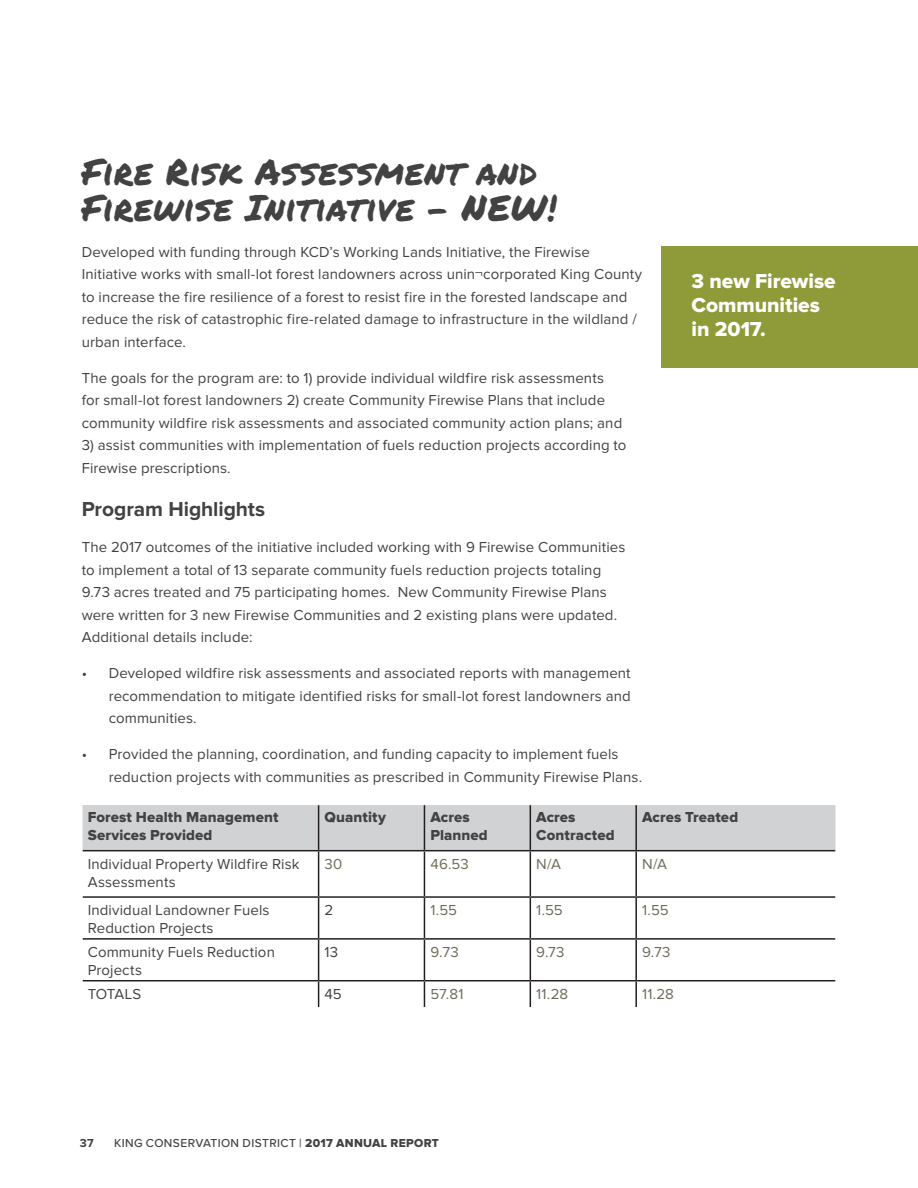
<style>
.page{position:relative;width:918px;height:1188px;background:#fff}
.page>*{position:absolute;margin:0;border:0;box-sizing:border-box;transform-origin:0 0}
.Body_Copy{font:36px/36px "Permanent Marker";letter-spacing:.015em;color:#424242}
.t1{font:21px/24px "Proxima Nova Extrabld";letter-spacing:-.005em;color:#fff}
.Body_Copy-2{font:700 21px "Proxima Nova";letter-spacing:-.005em;color:#424242}
.Body_Copy-3{font:15px/22.5px "Proxima Nova";letter-spacing:.005em;color:#424242}
.Body_Copy-4{font:15px/18px "Proxima Nova Extrabld";letter-spacing:.005em;color:#424242}
.t2{font:15px "Proxima Nova";letter-spacing:.01em;color:#6e6b58}
.t3{font:500 12px "Proxima Nova";letter-spacing:.03em;color:#424242}
.t4{font:700 12px "Proxima Nova";color:#424242}
.s1{font-family:"Proxima Nova Extrabld";font-weight:400}
</style>
<div class="page">
<div style="left:82px;top:805px;width:754px;height:46px;background:#d1d2d4"></div>
<hr style="left:318px;top:805px;width:1px;height:45px;background:#231f20">
<hr style="left:424px;top:805px;width:1px;height:45px;background:#231f20">
<hr style="left:530px;top:805px;width:1px;height:45px;background:#231f20">
<hr style="left:635px;top:805px;width:2px;height:45px;background:#231f20">
<hr style="left:82px;top:850px;width:237px;height:1px;background:#231f20">
<hr style="left:319px;top:850px;width:105px;height:1px;background:#231f20">
<hr style="left:318px;top:851px;width:1px;height:45px;background:#231f20">
<hr style="left:424px;top:850px;width:106px;height:1px;background:#231f20">
<hr style="left:424px;top:851px;width:1px;height:45px;background:#231f20">
<hr style="left:530px;top:850px;width:106px;height:1px;background:#231f20">
<hr style="left:530px;top:851px;width:1px;height:45px;background:#231f20">
<hr style="left:636px;top:850px;width:199px;height:1px;background:#231f20">
<hr style="left:635px;top:851px;width:2px;height:45px;background:#231f20">
<hr style="left:82px;top:896px;width:237px;height:2px;background:#231f20">
<hr style="left:319px;top:896px;width:105px;height:2px;background:#231f20">
<hr style="left:318px;top:898px;width:1px;height:40px;background:#231f20">
<hr style="left:424px;top:896px;width:106px;height:2px;background:#231f20">
<hr style="left:424px;top:898px;width:1px;height:40px;background:#231f20">
<hr style="left:530px;top:896px;width:106px;height:2px;background:#231f20">
<hr style="left:530px;top:898px;width:1px;height:40px;background:#231f20">
<hr style="left:636px;top:896px;width:199px;height:2px;background:#231f20">
<hr style="left:635px;top:898px;width:2px;height:40px;background:#231f20">
<hr style="left:82px;top:938px;width:237px;height:2px;background:#231f20">
<hr style="left:319px;top:938px;width:105px;height:2px;background:#231f20">
<hr style="left:318px;top:940px;width:1px;height:40px;background:#231f20">
<hr style="left:424px;top:938px;width:106px;height:2px;background:#231f20">
<hr style="left:424px;top:940px;width:1px;height:40px;background:#231f20">
<hr style="left:530px;top:938px;width:106px;height:2px;background:#231f20">
<hr style="left:530px;top:940px;width:1px;height:40px;background:#231f20">
<hr style="left:636px;top:938px;width:199px;height:2px;background:#231f20">
<hr style="left:635px;top:940px;width:2px;height:40px;background:#231f20">
<hr style="left:82px;top:980px;width:237px;height:1px;background:#231f20">
<hr style="left:319px;top:980px;width:105px;height:1px;background:#231f20">
<svg style="left:318px;top:981px;width:1px;height:26px"></svg>
<hr style="left:424px;top:980px;width:106px;height:1px;background:#231f20">
<svg style="left:424px;top:981px;width:1px;height:26px"></svg>
<hr style="left:530px;top:980px;width:106px;height:1px;background:#231f20">
<svg style="left:530px;top:981px;width:1px;height:26px"></svg>
<hr style="left:636px;top:980px;width:199px;height:1px;background:#231f20">
<hr style="left:635px;top:981px;width:2px;height:26px;background:#231f20">
<div style="left:662px;top:246px;width:256px;height:122px;background:#8f9b38"></div>
<p class="Body_Copy" style="left:82px;top:153px;width:477px">Fire Risk Assessment and<br>Firewise Initiative – NEW!</p>
<p class="Body_Copy-3" style="left:82px;top:241px;width:562px">Developed with funding through KCD’s Working Lands Initiative, the Firewise Initiative works with small-lot forest landowners across unin¬corporated King County to increase the fire resilience of a forest to resist fire in the forested landscape and reduce the risk of catastrophic fire-related damage to infrastructure in the wildland / urban interface.</p>
<p class="Body_Copy-3" style="left:82px;top:367px;width:542px">The goals for the program are: to 1) provide individual wildfire risk assessments for small-lot forest landowners 2) create Community Firewise Plans that include community wildfire risk assessments and associated community action plans; and</p>
<p class="Body_Copy-3" style="left:82px;top:434px;width:546px">3) assist communities with implementation of fuels reduction projects according to<br>Firewise prescriptions.</p>
<p class="Body_Copy-2" style="left:82px;top:497px;width:185px">Program Highlights</p>
<p class="Body_Copy-3" style="left:82px;top:536px;width:545px">The 2017 outcomes of the initiative included working with 9 Firewise Communities to implement a total of 13 separate community fuels reduction projects totaling 9.73 acres treated and 75 participating homes. New Community Firewise Plans were written for 3 new Firewise Communities and 2 existing plans were updated.<br>Additional details include:</p>
<p class="Body_Copy-3" style="left:109px;top:662px;width:524px;text-align:justify;text-indent:-27px">• Developed wildfire risk assessments and associated reports with management recommendation to mitigate identified risks for small-lot forest landowners and communities.</p>
<p class="Body_Copy-3" style="left:109px;top:743px;width:535px;text-indent:-27px">• Provided the planning, coordination, and funding capacity to implement fuels reduction projects with communities as prescribed in Community Firewise Plans.</p>
<p class="Body_Copy-4" style="left:88px;top:809px;width:192px">Forest Health Management<br>Services Provided</p>
<p class="Body_Copy-4" style="left:325px;top:809px;width:63px">Quantity</p>
<p class="Body_Copy-4" style="left:430px;top:809px;width:59px">Acres<br>Planned</p>
<p class="Body_Copy-4" style="left:536px;top:809px;width:80px">Acres<br>Contracted</p>
<p class="Body_Copy-4" style="left:642px;top:809px;width:98px">Acres Treated</p>
<p class="Body_Copy-3" style="left:88px;top:855px;width:213px;line-height:18px">Individual Property Wildfire Risk<br>Assessments</p>
<h3 class="t2" style="left:325px;top:855px;width:19px">30</h3>
<h3 class="t2" style="left:430px;top:855px;width:40px">46.53</h3>
<h3 class="t2" style="left:536px;top:855px;width:26px">N/A</h3>
<h3 class="t2" style="left:642px;top:855px;width:26px">N/A</h3>
<p class="Body_Copy-3" style="left:88px;top:901px;width:183px;line-height:18px">Individual Landowner Fuels<br>Reduction Projects</p>
<p class="Body_Copy-3" style="left:325px;top:899px;width:10px">2</p>
<h3 class="t2" style="left:430px;top:902px;width:28px">1.55</h3>
<h3 class="t2" style="left:536px;top:902px;width:28px">1.55</h3>
<h3 class="t2" style="left:642px;top:902px;width:28px">1.55</h3>
<p class="Body_Copy-3" style="left:88px;top:943px;width:189px;line-height:18px">Community Fuels Reduction<br>Projects</p>
<p class="Body_Copy-3" style="left:325px;top:941px;width:15px">13</p>
<h3 class="t2" style="left:430px;top:943px;width:30px">9.73</h3>
<h3 class="t2" style="left:536px;top:943px;width:30px">9.73</h3>
<h3 class="t2" style="left:642px;top:943px;width:30px">9.73</h3>
<p class="Body_Copy-3" style="left:88px;top:983px;width:55px">TOTALS</p>
<p class="Body_Copy-3" style="left:325px;top:983px;width:19px">45</p>
<h3 class="t2" style="left:430px;top:985px;width:35px">57.81</h3>
<h3 class="t2" style="left:536px;top:985px;width:33px">11.28</h3>
<h3 class="t2" style="left:642px;top:985px;width:33px">11.28</h3>
<p class="t1" style="left:692px;top:270px;width:146px">3 new Firewise<br>Communities in 2017.</p>
<p class="t4" style="left:80px;top:1136px;width:15px">37</p>
<p class="t3" style="left:114px;top:1134px;width:327px">KING CONSERVATION DISTRICT | <span class="s1">2017 ANNUAL REPORT</span></p>
</div>
